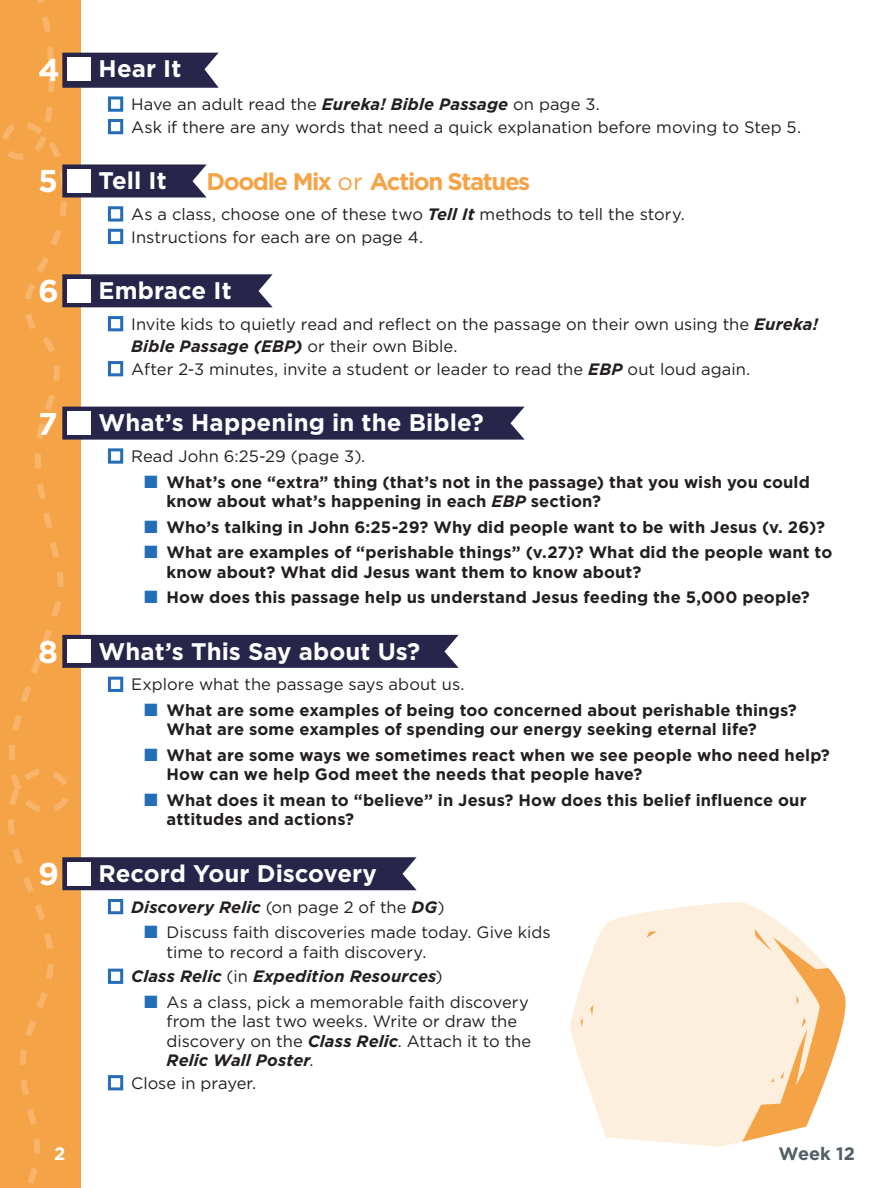
<style>
.page{position:relative;width:891px;height:1188px;background:#fff}
.page>*{position:absolute;margin:0;border:0;box-sizing:border-box;transform-origin:0 0}
.t1{font:700 31.5px "Gotham";color:#fff}
.t2{font:700 24px "Gotham";color:#fff}
.t3{font:700 24px "Gotham";letter-spacing:-.06em;color:#f5a347}
.t4{font:700 18px "Gotham";color:#535f65}
.t5{font:700 18px "Gotham";color:#fff}
.t6{font:700 16.5px/19.5px "Gotham";letter-spacing:.005em;color:#231f20}
.t7{font:16.5px/19.5px "Gotham";color:#231f20}
.t8{font:italic 700 16.5px "Gotham";letter-spacing:.01em;color:#231f20}
.s1{font-size:31.5px}
.s2{color:#fff}
.s3{font-weight:700;font-style:italic}
.s4{font-weight:400}
.s5{color:#246eb7}
.s6{font-style:italic}
.s7{font-weight:400;font-style:normal}
</style>
<div class="page">
<div style="left:0;top:0;width:80px;height:1188px;background:#f5a347"></div>
<svg style="left:2px;top:0;width:66px;height:1184px"></svg>
<svg style="left:570px;top:902px;width:217px;height:245px;fill:#fdefdd"></svg>
<svg style="left:581px;top:1018px;width:2px;height:9px"></svg>
<svg style="left:590px;top:1005px;width:3px;height:11px"></svg>
<svg style="left:742px;top:929px;width:104px;height:213px"></svg>
<svg style="left:646px;top:932px;width:11px;height:6px"></svg>
<svg style="left:62px;top:53px;width:157px;height:35px;background:#343254"></svg>
<div style="left:67px;top:57px;width:24px;height:24px;background:#fff"></div>
<svg style="left:62px;top:164px;width:145px;height:33px;background:#373557"></svg>
<div style="left:67px;top:169px;width:24px;height:24px;background:#fff"></div>
<svg style="left:62px;top:274px;width:211px;height:33px;background:#322f52"></svg>
<div style="left:67px;top:279px;width:24px;height:24px;background:#fff"></div>
<div style="left:62px;top:407px;width:463px;height:33px;background:#27254a"></div>
<div style="left:67px;top:411px;width:24px;height:24px;background:#fff"></div>
<div style="left:62px;top:635px;width:397px;height:33px;background:#27254a"></div>
<div style="left:67px;top:639px;width:24px;height:24px;background:#fff"></div>
<div style="left:62px;top:857px;width:355px;height:33px;background:#27254a"></div>
<div style="left:67px;top:862px;width:24px;height:24px;background:#fff"></div>
<h2 class="t2" style="left:38px;top:53px;width:145px"><span class="s1">4</span> Hear It</h2>
<p class="t7" style="left:109px;top:94px;width:493px"><span class="s2">■</span> Have an adult read the <span class="s3">Eureka! Bible Passage</span> on page 3.</p>
<p class="t7" style="left:109px;top:117px;width:694px"><span class="s2">■</span> Ask if there are any words that need a quick explanation before moving to Step 5.</p>
<h1 class="t1" style="left:38px;top:160px;width:21px">5</h1>
<h2 class="t2" style="left:99px;top:165px;width:70px">Tell It</h2>
<h2 class="t3" style="left:207px;top:166px;width:325px">Doodle Mix <span class="s4">or</span> Action Statues</h2>
<p class="t7" style="left:109px;top:204px;width:578px"><span class="s2">■</span> As a class, choose one of these two <span class="s3">Tell It</span> methods to tell the story.</p>
<p class="t7" style="left:109px;top:227px;width:316px"><span class="s2">■</span> Instructions for each are on page 4.</p>
<h1 class="t1" style="left:38px;top:270px;width:22px">6</h1>
<h2 class="t2" style="left:99px;top:275px;width:135px">Embrace It</h2>
<p class="t7" style="left:131px;top:312px;width:688px;line-height:22.5px;text-indent:-23px"><span class="s2">■</span> Invite kids to quietly read and reflect on the passage on their own using the <span class="s3">Eureka!<br>Bible Passage (EBP)</span> or their own Bible.</p>
<p class="t7" style="left:109px;top:359px;width:643px"><span class="s2">■</span> After 2-3 minutes, invite a student or leader to read the <span class="s3">EBP</span> out loud again.</p>
<h1 class="t1" style="left:38px;top:402px;width:21px">7</h1>
<h2 class="t2" style="left:99px;top:407px;width:387px">What’s Happening in the Bible?</h2>
<p class="t7" style="left:109px;top:446px;width:258px"><span class="s2">■</span> Read John 6:25-29 (page 3).</p>
<p class="t6" style="left:167px;top:472px;width:645px;text-indent:-23px"><span class="s5">■</span> What’s one “extra” thing (that’s not in the passage) that you wish you could know about what’s happening in each <span class="s6">EBP</span> section?</p>
<p class="t6" style="left:144px;top:517px;width:683px"><span class="s5">■</span> Who’s talking in John 6:25-29? Why did people want to be with Jesus (v. 26)?</p>
<p class="t6" style="left:167px;top:542px;width:667px;text-indent:-23px"><span class="s5">■</span> What are examples of “perishable things” (v.27)? What did the people want to know about? What did Jesus want them to know about?</p>
<p class="t6" style="left:144px;top:587px;width:667px"><span class="s5">■</span> How does this passage help us understand Jesus feeding the 5,000 people?</p>
<h1 class="t1" style="left:38px;top:631px;width:21px">8</h1>
<h2 class="t2" style="left:99px;top:635px;width:323px">What’s This Say about Us?</h2>
<p class="t7" style="left:109px;top:675px;width:357px"><span class="s2">■</span> Explore what the passage says about us.</p>
<p class="t6" style="left:167px;top:700px;width:632px;text-indent:-23px"><span class="s5">■</span> What are some examples of being too concerned about perishable things?<br>What are some examples of spending our energy seeking eternal life?</p>
<p class="t6" style="left:167px;top:745px;width:665px;text-indent:-23px"><span class="s5">■</span> What are some ways we sometimes react when we see people who need help?<br>How can we help God meet the needs that people have?</p>
<p class="t6" style="left:167px;top:790px;width:642px;text-indent:-23px"><span class="s5">■</span> What does it mean to “believe” in Jesus? How does this belief influence our attitudes and actions?</p>
<h1 class="t1" style="left:38px;top:853px;width:22px">9</h1>
<h2 class="t2" style="left:99px;top:858px;width:280px">Record Your Discovery</h2>
<p class="t8" style="left:109px;top:896px;width:338px"><span class="s2">■</span> Discovery Relic <span class="s7">(on page 2 of the</span> DG<span class="s7">)</span></p>
<p class="t7" style="left:167px;top:922px;width:386px;text-indent:-23px"><span class="s5">■</span> Discuss faith discoveries made today. Give kids time to record a faith discovery.</p>
<p class="t8" style="left:109px;top:966px;width:336px"><span class="s2">■</span> Class Relic <span class="s7">(in</span> Expedition Resources<span class="s7">)</span></p>
<p class="t7" style="left:167px;top:992px;width:366px;text-indent:-23px"><span class="s5">■</span> As a class, pick a memorable faith discovery from the last two weeks. Write or draw the discovery on the <span class="s3">Class Relic</span>. Attach it to the <span class="s3">Relic Wall Poster</span>.</p>
<p class="t7" style="left:109px;top:1073px;width:149px"><span class="s2">■</span> Close in prayer.</p>
<p class="t5" style="left:54px;top:1141px;width:13px">2</p>
<p class="t4" style="left:779px;top:1141px;width:78px">Week 12</p>
</div>
